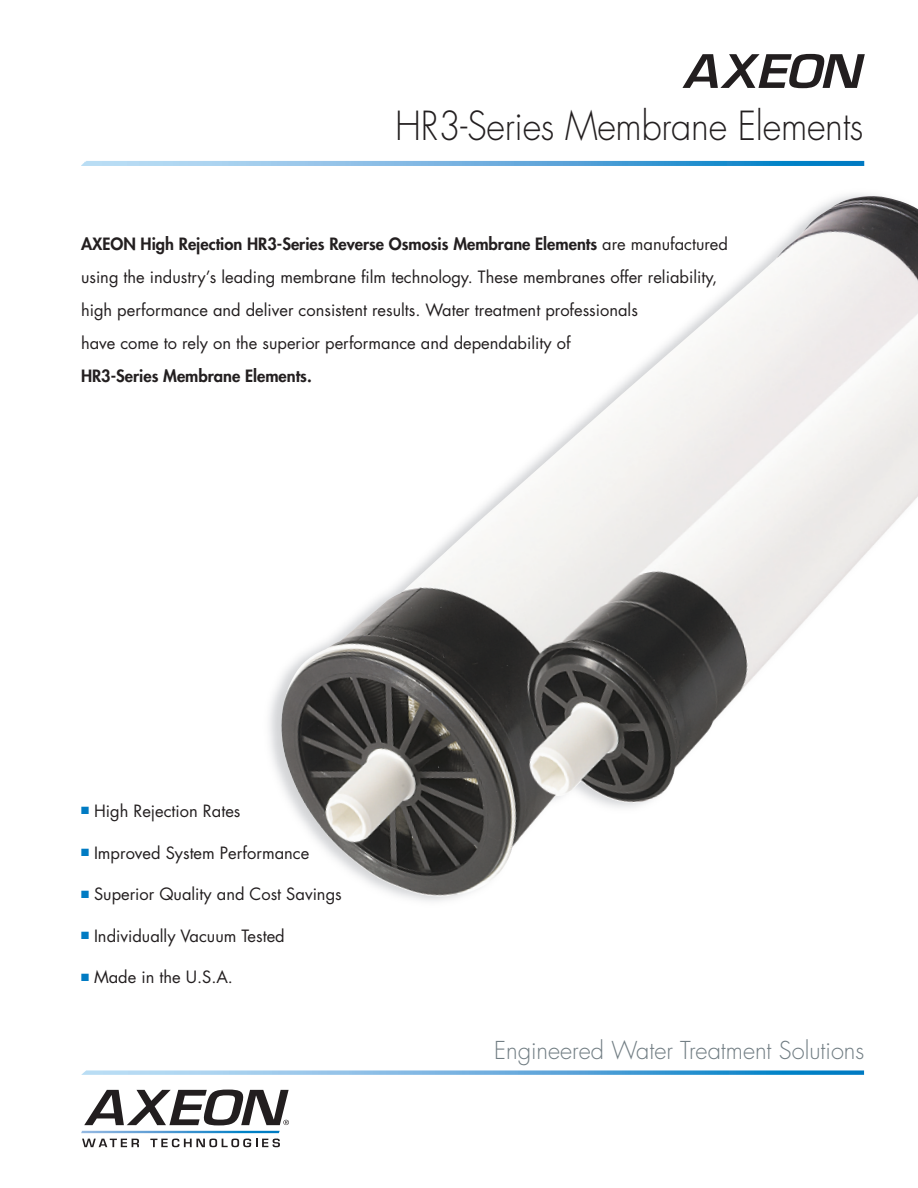
<style>
.page{position:relative;width:918px;height:1188px;background:#fff}
.page>*{position:absolute;margin:0;border:0;box-sizing:border-box;transform-origin:0 0}
.t1{font:300 39px "Futura";letter-spacing:-.01em;color:#231f20;scale:.93 1}
.t2{font:300 24px "Futura";color:#717d83}
.t3{font:16.5px/33px "Futura";color:#231f20}
.t4{font:800 16.5px "Futura";color:#231f20}
.s1{font-weight:800}
</style>
<div class="page">
<svg style="left:81px;top:1070px;width:783px;height:5px;background:#7ab8e2"></svg>
<svg style="left:84px;top:1090px;width:205px;height:35px"></svg>
<svg style="left:81px;top:1131px;width:199px;height:16px"></svg>
<svg style="left:682px;top:54px;width:183px;height:34px"></svg>
<img style="left:81px;top:160px;width:784px;height:741px">
<img style="left:281px;top:185px;width:637px;height:715px">
<h1 class="t1" style="left:395px;top:108px;width:505px">HR3-Series Membrane Elements</h1>
<p class="t3" style="left:81px;top:229px;width:649px"><span class="s1">AXEON High Rejection HR3-Series Reverse Osmosis Membrane Elements</span> are manufactured using the industry’s leading membrane film technology. These membranes offer reliability, high performance and deliver consistent results. Water treatment professionals<br>have come to rely on the superior performance and dependability of</p>
<p class="t4" style="left:81px;top:368px;width:232px">HR3-Series Membrane Elements.</p>
<p class="t3" style="left:81px;top:796px;width:161px"><sup>■</sup> High Rejection Rates</p>
<p class="t3" style="left:81px;top:837px;width:230px"><sup>■</sup> Improved System Performance</p>
<p class="t3" style="left:81px;top:879px;width:262px"><sup>■</sup> Superior Quality and Cost Savings</p>
<p class="t3" style="left:81px;top:921px;width:205px"><sup>■</sup> Individually Vacuum Tested</p>
<p class="t3" style="left:81px;top:962px;width:154px"><sup>■</sup> Made in the U.S.A.</p>
<h2 class="t2" style="left:494px;top:1040px;width:372px">Engineered Water Treatment Solutions</h2>
</div>
